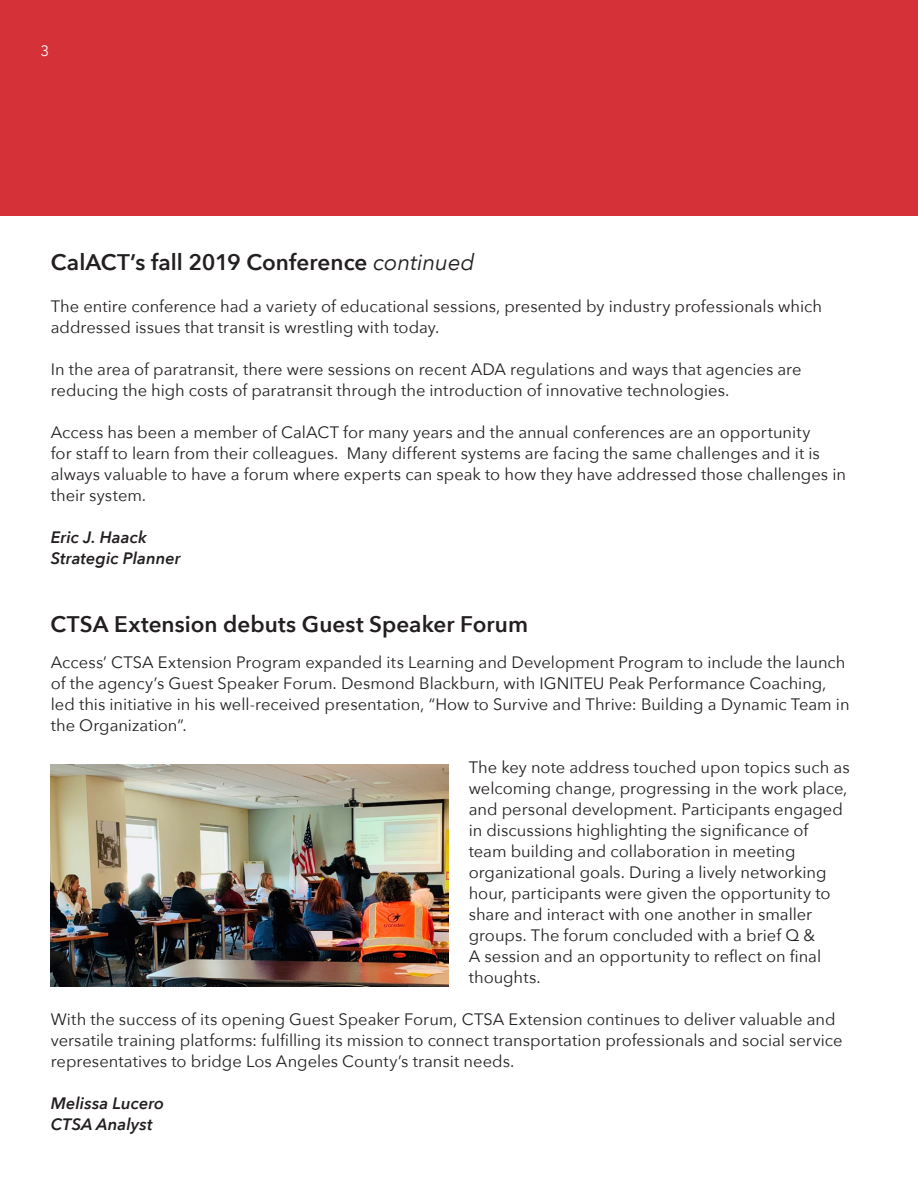
<style>
.page{position:relative;width:918px;height:1188px;background:#fff}
.page>*{position:absolute;margin:0;border:0;box-sizing:border-box;transform-origin:0 0}
.Headline{font:600 22.5px "Avenir Next";color:#231f20}
.Body_copy{font:600 22.5px "Avenir Next";color:#231f20}
.Body_copy-2{font:16.5px/21px "Avenir Next";color:#231f20}
.Signature{font:italic 600 16.5px "Avenir Next";letter-spacing:.005em;color:#231f20}
.t1{font:15px "Avenir Next";color:#fff}
.s1{font-weight:400;font-style:italic}
</style>
<div class="page">
<div style="left:0;top:0;width:918px;height:216px;background:#d43238"></div>
<img style="left:51px;top:765px;width:397px;height:221px">
<p class="t1" style="left:40px;top:38px;width:10px">3</p>
<p class="Body_copy" style="left:51px;top:243px;width:426px">CalACT’s fall 2019 Conference <span class="s1">continued</span></p>
<p class="Body_copy-2" style="left:51px;top:295px;width:773px">The entire conference had a variety of educational sessions, presented by industry professionals which addressed issues that transit is wrestling with today.</p>
<p class="Body_copy-2" style="left:51px;top:358px;width:752px">In the area of paratransit, there were sessions on recent ADA regulations and ways that agencies are reducing the high costs of paratransit through the introduction of innovative technologies.</p>
<p class="Body_copy-2" style="left:51px;top:421px;width:797px">Access has been a member of CalACT for many years and the annual conferences are an opportunity<br>for staff to learn from their colleagues. Many different systems are facing the same challenges and it is always valuable to have a forum where experts can speak to how they have addressed those challenges in their system.</p>
<p class="Signature" style="left:51px;top:523px;width:97px">Eric J. Haack</p>
<p class="Signature" style="left:51px;top:544px;width:131px">Strategic Planner</p>
<p class="Headline" style="left:50px;top:605px;width:479px">CTSA Extension debuts Guest Speaker Forum</p>
<p class="Body_copy-2" style="left:51px;top:651px;width:800px">Access’ CTSA Extension Program expanded its Learning and Development Program to include the launch of the agency’s Guest Speaker Forum. Desmond Blackburn, with IGNITEU Peak Performance Coaching, led this initiative in his well-received presentation, “How to Survive and Thrive: Building a Dynamic Team in the Organization”.</p>
<p class="Body_copy-2" style="left:469px;top:756px;width:382px">The key note address touched upon topics such as welcoming change, progressing in the work place, and personal development. Participants engaged in discussions highlighting the significance of team building and collaboration in meeting organizational goals. During a lively networking hour, participants were given the opportunity to share and interact with one another in smaller groups. The forum concluded with a brief Q &amp;<br>A session and an opportunity to reflect on final thoughts.</p>
<p class="Body_copy-2" style="left:51px;top:1008px;width:793px">With the success of its opening Guest Speaker Forum, CTSA Extension continues to deliver valuable and versatile training platforms: fulfilling its mission to connect transportation professionals and social service representatives to bridge Los Angeles County’s transit needs.</p>
<p class="Signature" style="left:51px;top:1089px;width:115px">Melissa Lucero</p>
<p class="Signature" style="left:51px;top:1110px;width:104px">CTSA Analyst</p>
</div>
